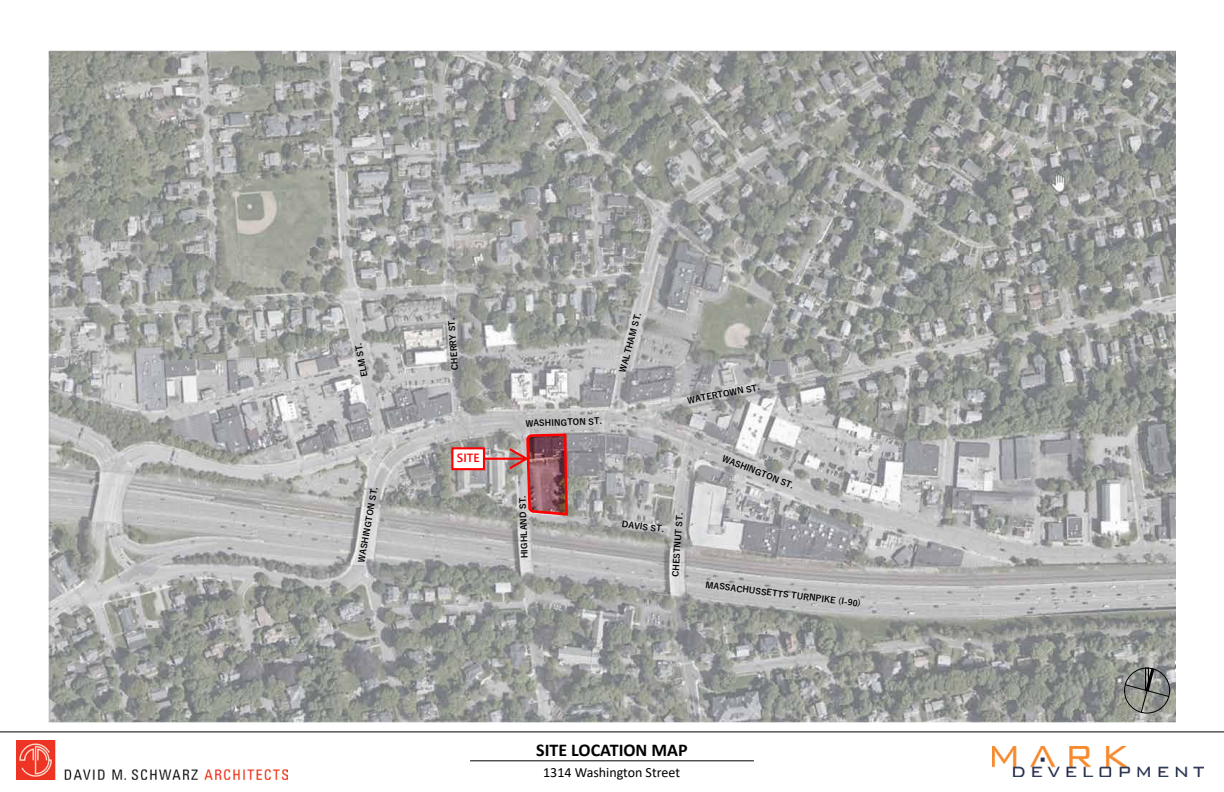
<style>
.page{position:relative;width:1224px;height:792px;background:#fff}
.page>*{position:absolute;margin:0;border:0;box-sizing:border-box;transform-origin:0 0}
.t1{font:700 18px "Calibri";color:#000}
.t2{font:14px "Calibri";color:#000}
.t3{font:700 11.9px "Yu Gothic UI";color:#f00}
.t4{font:9.6px "Arial";color:#000}
.t5{font:700 8.5px "Yu Gothic";color:#000}
</style>
<div class="page">
<img style="left:17px;top:740px;width:270px;height:39px">
<hr style="left:0;top:731px;width:1224px;height:1px;background:#000">
<img style="left:992px;top:747px;width:212px;height:29px">
<hr style="left:470px;top:760px;width:284px;height:1px;background:#000">
<img style="left:49px;top:50px;width:1126px;height:672px">
<img style="left:475px;top:432px;width:94px;height:85px">
<div style="left:452px;top:448px;width:32px;height:21px;background:#fff"></div>
<div style="left:451px;top:447px;width:34px;height:23px;border:2px solid #f00"></div>
<svg style="left:1124px;top:661px;width:52px;height:53px;background:#898b86"></svg>
<p class="t5" style="left:360px;top:378px;width:36px;rotate:-101deg">ELM ST.</p>
<p class="t5" style="left:357px;top:561px;width:78px;rotate:-80deg">WASHINGTON ST.</p>
<p class="t5" style="left:450px;top:370px;width:53px;rotate:-94deg">CHERRY ST.</p>
<p class="t5" style="left:618px;top:371px;width:63px;rotate:-75deg">WALTHAM ST.</p>
<p class="t5" style="left:525px;top:419px;width:78px;rotate:-2deg">WASHINGTON ST.</p>
<p class="t5" style="left:687px;top:396px;width:75px;rotate:-11deg">WATERTOWN ST.</p>
<h3 class="t3" style="left:457px;top:451px;width:24px">SITE</h3>
<p class="t5" style="left:724px;top:453px;width:78px;rotate:22deg">WASHINGTON ST.</p>
<p class="t5" style="left:671px;top:576px;width:66px;rotate:-86deg">CHESTNUT ST.</p>
<p class="t5" style="left:520px;top:558px;width:64px;rotate:-92deg">HIGHLAND ST.</p>
<p class="t5" style="left:622px;top:519px;width:44px;rotate:7deg">DAVIS ST.</p>
<p class="t5" style="left:706px;top:580px;width:158px;rotate:7deg">MASSACHUSSETTS TURNPIKE (I-90)</p>
<h1 class="t1" style="left:536px;top:738px;width:153px">SITE LOCATION MAP</h1>
<h2 class="t2" style="left:543px;top:763px;width:138px">1314 Washington Street</h2>
<p class="t4" style="left:1175px;top:660px;width:9px">0'</p>
</div>
